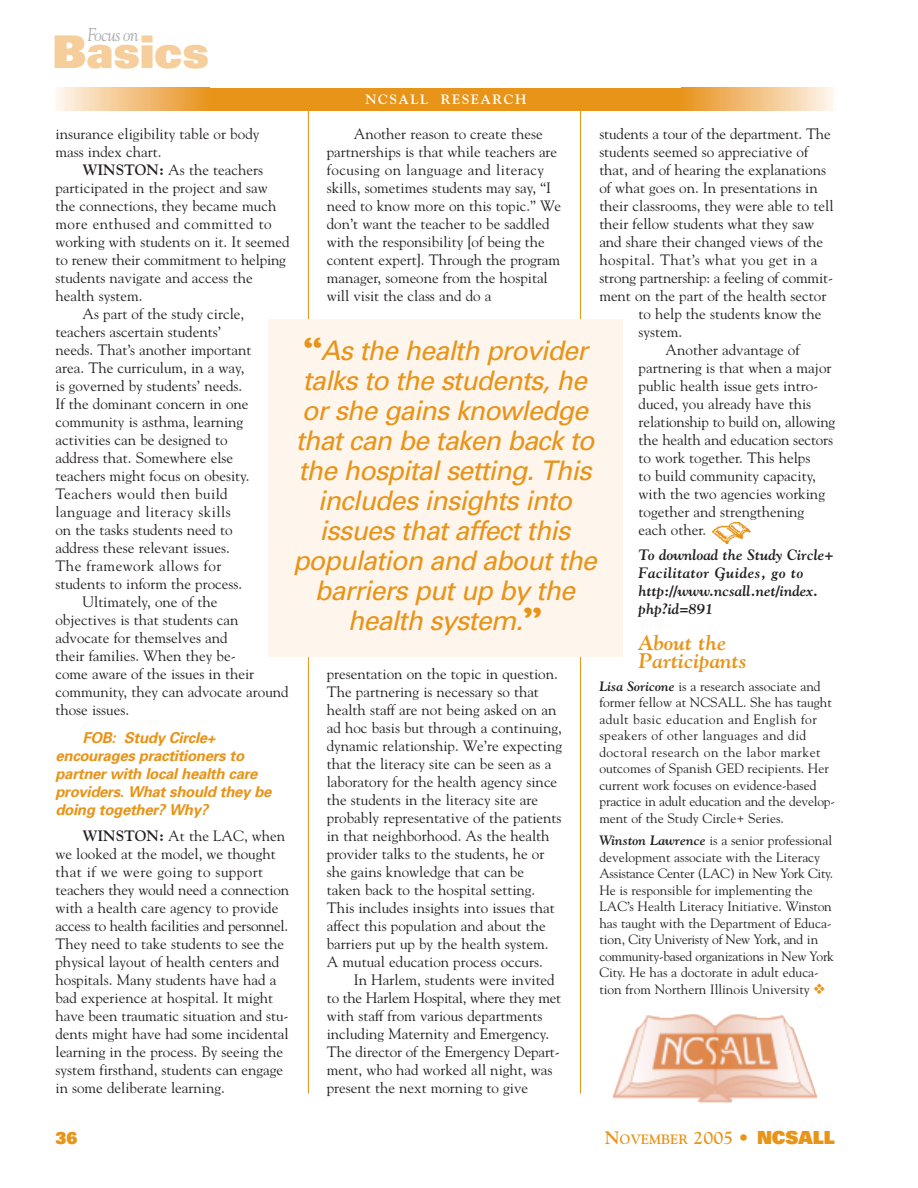
<style>
.page{position:relative;width:918px;height:1188px;background:#fff}
.page>*{position:absolute;margin:0;border:0;box-sizing:border-box;transform-origin:0 0}
.t1{font:900 45px "Univers";color:#f6ce9b}
.t2{font:italic 27px/30px "Univers";letter-spacing:-.035em;color:#e89419;text-align:center}
.t3{font:italic 700 21px/18px "Goudy";color:#e89419}
.t4{font:italic 18.3px "Goudy";letter-spacing:-.03em;color:#a7a9ac;scale:.9 1}
.t5{font:900 16.5px "Univers";color:#e89419;scale:.95 1}
.t6{font:15px/18px "Goudy";color:#231f20}
.t7{font:15px "Goudy";letter-spacing:.03em;color:#231f20}
.t8{font:italic 700 15px/18px "Univers";color:#e89419}
.t9{font:italic 700 15px/18px "Goudy";color:#231f20}
.t10{font:13.5px/16.5px "Goudy";color:#231f20}
.t11{font:700 13.5px "Goudy";color:#e89419}
.t12{font:700 13.5px "Goudy";letter-spacing:.11em;color:#fff}
.s1{font-weight:700}
.s2{font-weight:700;font-style:italic}
.s3{color:#e89419}
.s4{font-family:"Goudy Heavyface";font-size:33px}
.s5{font-size:18px}
.s6{font-family:"Univers";font-weight:900;font-size:18px}
</style>
<div class="page">
<hr style="left:308px;top:88px;width:1px;height:1006px;background:#e89419">
<hr style="left:580px;top:88px;width:1px;height:1006px;background:#e89419">
<div style="left:202px;top:88px;width:495px;height:22px;background:#e89419"></div>
<svg style="left:687px;top:88px;width:146px;height:22px"></svg>
<svg style="left:56px;top:88px;width:146px;height:22px"></svg>
<img style="left:713px;top:523px;width:38px;height:20px">
<div style="left:268px;top:319px;width:354px;height:338px;background:#fef5ed"></div>
<img style="left:612px;top:1014px;width:205px;height:89px">
<p class="t4" style="left:88px;top:27px;width:58px">Focus on</p>
<h1 class="t1" style="left:53px;top:35px;width:158px">Basics</h1>
<p class="t12" style="left:366px;top:94px;width:162px">NCSALL RESEARCH</p>
<p class="t6" style="left:56px;top:126px;width:206px">insurance eligibility table or body mass index chart.</p>
<p class="t6" style="left:82px;top:162px;width:182px"><span class="s1">WINSTON:</span> As the teachers</p>
<p class="t6" style="left:55px;top:180px;width:214px">participated in the project and saw</p>
<p class="t6" style="left:55px;top:198px;width:222px">the connections, they became much</p>
<p class="t7" style="left:55px;top:217px;width:218px">more enthused and committed to</p>
<p class="t6" style="left:55px;top:234px;width:236px">working with students on it. It seemed</p>
<p class="t6" style="left:55px;top:252px;width:232px">to renew their commitment to helping</p>
<p class="t6" style="left:55px;top:270px;width:199px">students navigate and access the</p>
<p class="t6" style="left:55px;top:288px;width:88px">health system.</p>
<p class="t6" style="left:82px;top:306px;width:163px">As part of the study circle,</p>
<p class="t6" style="left:55px;top:324px;width:167px">teachers ascertain students’</p>
<p class="t6" style="left:55px;top:342px;width:198px">needs. That’s another important</p>
<p class="t6" style="left:55px;top:360px;width:191px">area. The curriculum, in a way,</p>
<p class="t6" style="left:55px;top:378px;width:188px">is governed by students’ needs.</p>
<p class="t6" style="left:55px;top:396px;width:195px">If the dominant concern in one</p>
<p class="t6" style="left:55px;top:414px;width:189px">community is asthma, learning</p>
<p class="t6" style="left:55px;top:432px;width:174px">activities can be designed to</p>
<p class="t6" style="left:55px;top:450px;width:179px">address that. Somewhere else</p>
<p class="t6" style="left:55px;top:468px;width:196px">teachers might focus on obesity.</p>
<p class="t7" style="left:55px;top:487px;width:174px">Teachers would then build</p>
<p class="t7" style="left:55px;top:505px;width:177px">language and literacy skills</p>
<p class="t6" style="left:55px;top:522px;width:179px">on the tasks students need to</p>
<p class="t6" style="left:55px;top:540px;width:176px">address these relevant issues.</p>
<p class="t7" style="left:55px;top:559px;width:168px">The framework allows for</p>
<p class="t6" style="left:55px;top:576px;width:188px">students to inform the process.</p>
<p class="t6" style="left:82px;top:594px;width:136px">Ultimately, one of the</p>
<p class="t6" style="left:55px;top:612px;width:185px">objectives is that students can</p>
<p class="t6" style="left:55px;top:630px;width:174px">advocate for themselves and</p>
<p class="t6" style="left:55px;top:648px;width:182px">their families. When they be-</p>
<p class="t6" style="left:55px;top:666px;width:200px">come aware of the issues in their</p>
<p class="t6" style="left:55px;top:684px;width:235px">community, they can advocate around</p>
<p class="t6" style="left:55px;top:702px;width:75px">those issues.</p>
<p class="t8" style="left:56px;top:730px;width:221px;text-indent:27px">FOB: Study Circle+ encourages practitioners to partner with local health care providers. What should they be doing together? Why?</p>
<p class="t6" style="left:56px;top:828px;width:235px;text-indent:27px"><span class="s1">WINSTON:</span> At the LAC, when we looked at the model, we thought that if we were going to support teachers they would need a connection with a health care agency to provide access to health facilities and personnel.<br>They need to take students to see the physical layout of health centers and hospitals. Many students have had a bad experience at hospital. It might have been traumatic situation and stu&shy;dents might have had some incidental learning in the process. By seeing the system firsthand, students can engage in some deliberate learning.</p>
<p class="t6" style="left:327px;top:126px;width:236px;text-indent:27px">Another reason to create these partnerships is that while teachers are focusing on language and literacy skills, sometimes students may say, “I need to know more on this topic.” We don’t want the teacher to be saddled with the responsibility [of being the content expert]. Through the program manager, someone from the hospital will visit the class and do a</p>
<p class="t6" style="left:599px;top:126px;width:233px">students a tour of the department. The</p>
<p class="t6" style="left:599px;top:144px;width:210px">students seemed so appreciative of</p>
<p class="t6" style="left:599px;top:162px;width:228px">that, and of hearing the explanations</p>
<p class="t6" style="left:599px;top:180px;width:220px">of what goes on. In presentations in</p>
<p class="t6" style="left:599px;top:198px;width:236px">their classrooms, they were able to tell</p>
<p class="t6" style="left:599px;top:216px;width:216px">their fellow students what they saw</p>
<p class="t6" style="left:599px;top:234px;width:225px">and share their changed views of the</p>
<p class="t7" style="left:599px;top:253px;width:220px">hospital. That’s what you get in a</p>
<p class="t6" style="left:599px;top:270px;width:235px">strong partnership: a feeling of commit-</p>
<p class="t6" style="left:599px;top:288px;width:229px">ment on the part of the health sector</p>
<p class="t6" style="left:639px;top:306px;width:185px">to help the students know the</p>
<p class="t6" style="left:639px;top:324px;width:45px">system.</p>
<p class="t6" style="left:666px;top:342px;width:136px">Another advantage of</p>
<p class="t6" style="left:639px;top:360px;width:195px">partnering is that when a major</p>
<p class="t6" style="left:639px;top:378px;width:181px">public health issue gets intro-</p>
<p class="t6" style="left:639px;top:396px;width:174px">duced, you already have this</p>
<p class="t6" style="left:639px;top:414px;width:198px">relationship to build on, allowing</p>
<p class="t6" style="left:639px;top:432px;width:196px">the health and education sectors</p>
<p class="t6" style="left:639px;top:450px;width:173px">to work together. This helps</p>
<p class="t6" style="left:639px;top:468px;width:179px">to build community capacity,</p>
<p class="t6" style="left:639px;top:486px;width:188px">with the two agencies working</p>
<p class="t6" style="left:639px;top:504px;width:167px">together and strengthening</p>
<p class="t6" style="left:639px;top:522px;width:69px">each other.</p>
<p class="t9" style="left:639px;top:547px;width:197px">To download the Study Circle+<br>Facilitator Guides, go to http://www.ncsall.net/index. php?id=891</p>
<h3 class="t3" style="left:639px;top:636px;width:110px">About the<br>Participants</h3>
<p class="t10" style="left:599px;top:679px;width:237px"><span class="s2">Lisa Soricone</span> is a research associate and former fellow at NCSALL. She has taught adult basic education and English for speakers of other languages and did doctoral research on the labor market outcomes of Spanish GED recipients. Her current work focuses on evidence-based practice in adult education and the develop&shy;ment of the Study Circle+ Series.</p>
<p class="t10" style="left:599px;top:833px;width:236px"><span class="s2">Winston Lawrence</span> is a senior professional development associate with the Literacy Assistance Center (LAC) in New York City.<br>He is responsible for implementing the LAC’s Health Literacy Initiative. Winston has taught with the Department of Educa&shy;tion, City Univeristy of New York, and in community-based organizations in New York City. He has a doctorate in adult educa&shy;tion from Northern Illinois University <span class="s3">❖</span></p>
<h2 class="t2" style="left:293px;top:338px;width:311px"><span class="s4">“</span> As the health provider talks to the students,he orshe gains knowledge thatcan be taken back to the hospitalsetting.This includes insights into issues thataffectthis population and aboutthe barriers putup by the health system.<span class="s4">”</span></h2>
<p class="t6" style="left:327px;top:666px;width:237px">presentation on the topic in question.<br>The partnering is necessary so that health staff are not being asked on an ad hoc basis but through a continuing, dynamic relationship. We’re expecting that the literacy site can be seen as a laboratory for the health agency since the students in the literacy site are probably representative of the patients in that neighborhood. As the health provider talks to the students, he or she gains knowledge that can be<br>taken back to the hospital setting.<br>This includes insights into issues that affect this population and about the barriers put up by the health system.<br>A mutual education process occurs.</p>
<p class="t6" style="left:327px;top:972px;width:236px;text-indent:27px">In Harlem, students were invited to the Harlem Hospital, where they met with staff from various departments including Maternity and Emergency.<br>The director of the Emergency Depart&shy;ment, who had worked all night, was present the next morning to give</p>
<p class="t5" style="left:56px;top:1132px;width:25px">36</p>
<p class="t11" style="left:605px;top:1134px;width:232px"><span class="s5">N</span>OVEMBER <span class="s5">2005</span> <span class="s6">• NCSALL</span></p>
</div>
